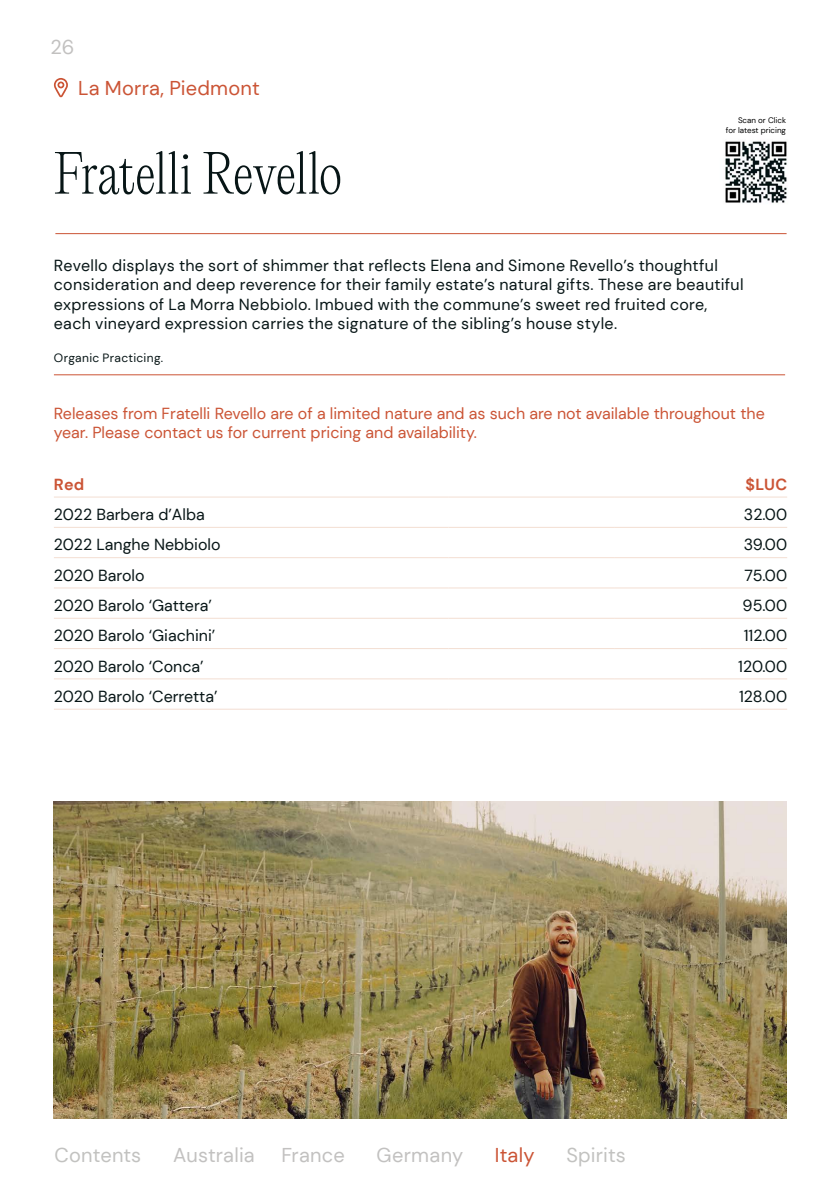
<style>
.page{position:relative;width:840px;height:1191px;background:#fff}
.page>*{position:absolute;margin:0;border:0;box-sizing:border-box;transform-origin:0 0}
.t1{font:200 52px "PP Editorial New";letter-spacing:-.01em;color:#071516}
.t2{font:20px "DM Sans";letter-spacing:.005em;color:#c2c1c0}
.t3{font:20px "DM Sans";letter-spacing:.01em;color:#cb5435}
.t4{font:20px "DM Sans";letter-spacing:.005em;color:#c2c2c0}
.t5{font:16px/19.2px "DM Sans";letter-spacing:.015em;color:#071516}
.t6{font:16px/19.2px "DM Sans";color:#cb5435}
.t7{font:16px "DM Sans";letter-spacing:-.005em;color:#071516}
.t8{font:700 16px "DM Sans";letter-spacing:.015em;color:#cb5435}
.t9{font:12px "DM Sans";letter-spacing:.025em;color:#071516}
.t10{font:8px/9.6px "DM Sans";color:#000;text-align:right}
</style>
<div class="page">
<svg style="left:54px;top:78px;width:14px;height:19px"></svg>
<hr style="left:55px;top:233px;width:731px;height:1px;background:#cb5435">
<hr style="left:54px;top:374px;width:730px;height:1px;background:#cb5435">
<img style="left:54px;top:801px;width:731px;height:318px">
<img style="left:725px;top:141px;width:62px;height:62px">
<hr style="left:54px;top:496px;width:394px;height:1px;background:#f3ded2">
<hr style="left:448px;top:496px;width:165px;height:1px;background:#f3ded2">
<hr style="left:613px;top:496px;width:86px;height:1px;background:#f3ded2">
<hr style="left:699px;top:496px;width:87px;height:1px;background:#f3ded2">
<hr style="left:54px;top:527px;width:394px;height:1px;background:#f3ded2">
<hr style="left:448px;top:527px;width:165px;height:1px;background:#f3ded2">
<hr style="left:613px;top:527px;width:86px;height:1px;background:#f3ded2">
<hr style="left:699px;top:527px;width:87px;height:1px;background:#f3ded2">
<hr style="left:54px;top:557px;width:394px;height:1px;background:#f3ded2">
<hr style="left:448px;top:557px;width:165px;height:1px;background:#f3ded2">
<hr style="left:613px;top:557px;width:86px;height:1px;background:#f3ded2">
<hr style="left:699px;top:557px;width:87px;height:1px;background:#f3ded2">
<hr style="left:54px;top:587px;width:394px;height:1px;background:#f3ded2">
<hr style="left:448px;top:587px;width:165px;height:1px;background:#f3ded2">
<hr style="left:613px;top:587px;width:86px;height:1px;background:#f3ded2">
<hr style="left:699px;top:587px;width:87px;height:1px;background:#f3ded2">
<hr style="left:54px;top:618px;width:394px;height:1px;background:#f3ded2">
<hr style="left:448px;top:618px;width:165px;height:1px;background:#f3ded2">
<hr style="left:613px;top:618px;width:86px;height:1px;background:#f3ded2">
<hr style="left:699px;top:618px;width:87px;height:1px;background:#f3ded2">
<hr style="left:54px;top:648px;width:394px;height:1px;background:#f3ded2">
<hr style="left:448px;top:648px;width:165px;height:1px;background:#f3ded2">
<hr style="left:613px;top:648px;width:86px;height:1px;background:#f3ded2">
<hr style="left:699px;top:648px;width:87px;height:1px;background:#f3ded2">
<hr style="left:54px;top:678px;width:394px;height:1px;background:#f3ded2">
<hr style="left:448px;top:678px;width:165px;height:1px;background:#f3ded2">
<hr style="left:613px;top:678px;width:86px;height:1px;background:#f3ded2">
<hr style="left:699px;top:678px;width:87px;height:1px;background:#f3ded2">
<hr style="left:54px;top:708px;width:394px;height:1px;background:#f3ded2">
<hr style="left:448px;top:708px;width:165px;height:1px;background:#f3ded2">
<hr style="left:613px;top:708px;width:86px;height:1px;background:#f3ded2">
<hr style="left:699px;top:708px;width:87px;height:1px;background:#f3ded2">
<p class="t2" style="left:50px;top:34px;width:25px">26</p>
<p class="t3" style="left:78px;top:76px;width:183px">La Morra, Piedmont</p>
<h1 class="t1" style="left:54px;top:138px;width:289px">Fratelli Revello</h1>
<p class="t10" style="left:725px;top:115px;width:62px">Scan or Click for latest pricing</p>
<p class="t5" style="left:54px;top:256px;width:690px">Revello displays the sort of shimmer that reflects Elena and Simone Revello’s thoughtful consideration and deep reverence for their family estate’s natural gifts. These are beautiful expressions of La Morra Nebbiolo. Imbued with the commune’s sweet red fruited core, each vineyard expression carries the signature of the sibling’s house style.</p>
<p class="t9" style="left:54px;top:351px;width:111px">Organic Practicing.</p>
<p class="t6" style="left:54px;top:404px;width:712px">Releases from Fratelli Revello are of a limited nature and as such are not available throughout the year. Please contact us for current pricing and availability.</p>
<p class="t8" style="left:54px;top:474px;width:32px">Red</p>
<p class="t8" style="left:745px;top:474px;width:43px">$LUC</p>
<p class="t5" style="left:54px;top:505px;width:152px">2022 Barbera d’Alba</p>
<p class="t5" style="left:743px;top:505px;width:45px">32.00</p>
<p class="t5" style="left:54px;top:535px;width:168px">2022 Langhe Nebbiolo</p>
<p class="t5" style="left:743px;top:535px;width:45px">39.00</p>
<p class="t7" style="left:54px;top:565px;width:92px">2020 Barolo</p>
<p class="t5" style="left:744px;top:565px;width:44px">75.00</p>
<p class="t5" style="left:54px;top:595px;width:159px">2020 Barolo ‘Gattera’</p>
<p class="t5" style="left:742px;top:595px;width:46px">95.00</p>
<p class="t5" style="left:54px;top:626px;width:163px">2020 Barolo ‘Giachini’</p>
<p class="t5" style="left:743px;top:626px;width:45px">112.00</p>
<p class="t5" style="left:54px;top:656px;width:151px">2020 Barolo ‘Conca’</p>
<p class="t5" style="left:737px;top:656px;width:50px">120.00</p>
<p class="t5" style="left:54px;top:686px;width:165px">2020 Barolo ‘Cerretta’</p>
<p class="t5" style="left:738px;top:686px;width:50px">128.00</p>
<p class="t4" style="left:55px;top:1142px;width:88px">Contents</p>
<p class="t2" style="left:173px;top:1142px;width:83px">Australia</p>
<p class="t2" style="left:281px;top:1142px;width:65px">France</p>
<p class="t2" style="left:376px;top:1142px;width:88px">Germany</p>
<p class="t3" style="left:494px;top:1142px;width:41px">Italy</p>
<p class="t4" style="left:566px;top:1142px;width:61px">Spirits</p>
</div>
